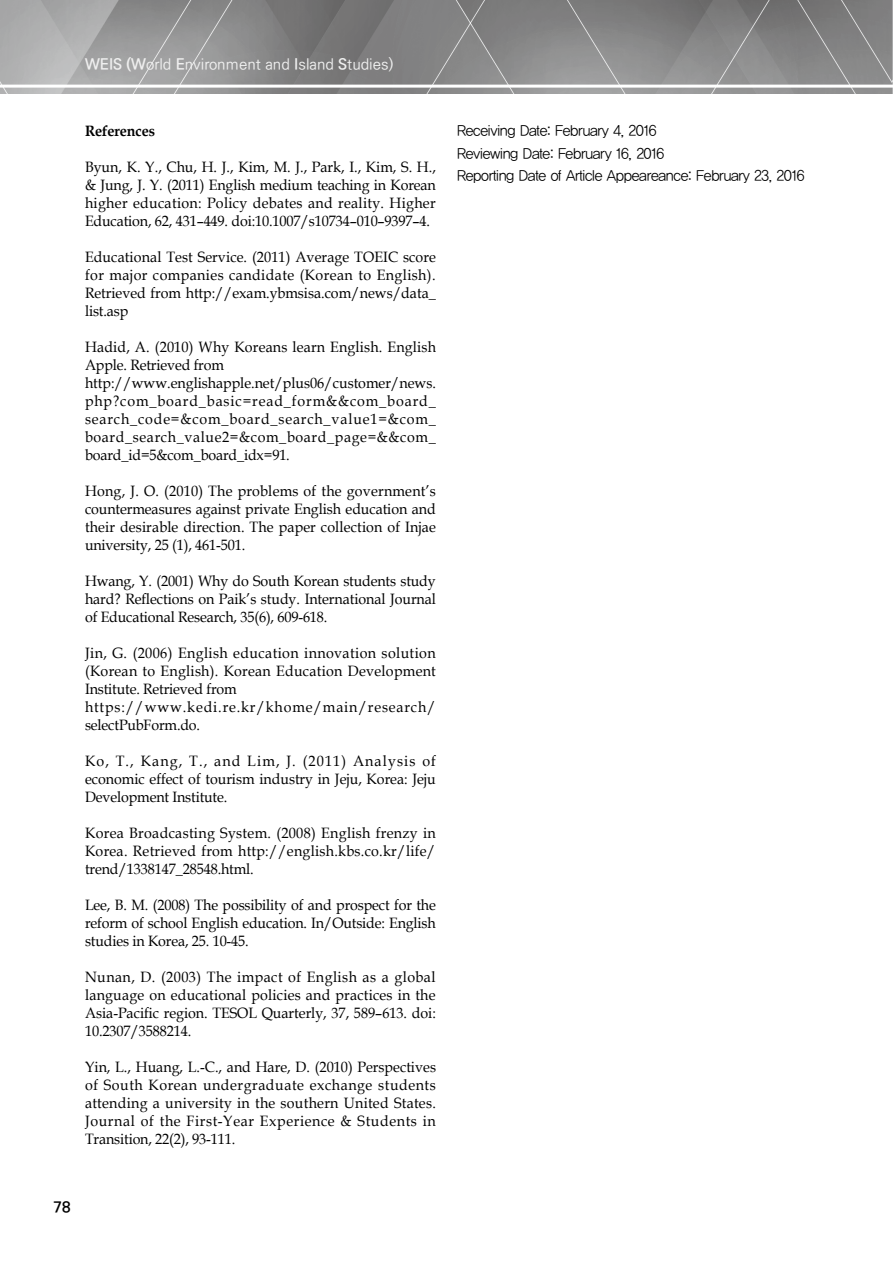
<style>
.page{position:relative;width:893px;height:1263px;background:#fff}
.page>*{position:absolute;margin:0;border:0;box-sizing:border-box;transform-origin:0 0}
.t1{font:15px/18px "Book Antiqua";color:#000;text-align:justify;scale:.95 1}
.t2{font:15px/18px "Book Antiqua";letter-spacing:.02em;color:#000;scale:.95 1}
.t3{font:15px/22.5px "YDVYGO Std 12";letter-spacing:-.02em;color:#000;scale:.95 1}
.t4{font:500 15px "Ko Pub Dotum";color:#efefef}
.t5{font:700 15px "Book Antiqua";letter-spacing:-.01em;color:#000;scale:.95 1}
.t6{font:700 15px "Ko Pub Dotum";color:#000}
.s1{font-weight:700}
</style>
<div class="page">
<img style="left:0;top:0;width:893px;height:94px">
<hr style="left:0;top:85px;width:893px;height:3px;background:#fff">
<p class="t4" style="left:85px;top:57px;width:310px"><span class="s1">WEIS (W</span>orld <span class="s1">E</span>nvironment and <span class="s1">I</span>sland <span class="s1">S</span>tudies)</p>
<p class="t5" style="left:85px;top:121px;width:75px">References</p>
<p class="t1" style="left:85px;top:158px;width:371px">Byun, K. Y., Chu, H. J., Kim, M. J., Park, I., Kim, S. H., &amp; Jung, J. Y. (2011) English medium teaching in Korean higher education: Policy debates and reality. Higher Education, 62, 431–449. doi:10.1007/s10734–010–9397–4.</p>
<p class="t1" style="left:85px;top:248px;width:371px">Educational Test Service. (2011) Average TOEIC score for major companies candidate (Korean to English).<br>Retrieved from http://exam.ybmsisa.com/news/data_ list.asp</p>
<p class="t1" style="left:85px;top:338px;width:371px;text-align:left">Hadid, A. (2010) Why Koreans learn English. English Apple. Retrieved from http://www.englishapple.net/plus06/customer/news. php?com_board_basic=read_form&amp;&amp;com_board_ search_code=&amp;com_board_search_value1=&amp;com_ board_search_value2=&amp;com_board_page=&amp;&amp;com_ board_id=5&amp;com_board_idx=91.</p>
<p class="t1" style="left:85px;top:482px;width:371px">Hong, J. O. (2010) The problems of the government’s countermeasures against private English education and their desirable direction. The paper collection of Injae university, 25 (1), 461-501.</p>
<p class="t1" style="left:85px;top:572px;width:371px">Hwang, Y. (2001) Why do South Korean students study hard? Reflections on Paik’s study. International Journal of Educational Research, 35(6), 609-618.</p>
<p class="t2" style="left:85px;top:644px;width:371px">Jin, G. (2006) English education innovation solution (Korean to English). Korean Education Development Institute. Retrieved from https://www.kedi.re.kr/khome/main/research/ selectPubForm.do.</p>
<p class="t1" style="left:85px;top:752px;width:371px">Ko, T., Kang, T., and Lim, J. (2011) Analysis of economic effect of tourism industry in Jeju, Korea: Jeju Development Institute.</p>
<p class="t1" style="left:85px;top:824px;width:371px">Korea Broadcasting System. (2008) English frenzy in Korea. Retrieved from http://english.kbs.co.kr/life/ trend/1338147_28548.html.</p>
<p class="t1" style="left:85px;top:896px;width:371px">Lee, B. M. (2008) The possibility of and prospect for the reform of school English education. In/Outside: English studies in Korea, 25. 10-45.</p>
<p class="t1" style="left:85px;top:968px;width:371px">Nunan, D. (2003) The impact of English as a global language on educational policies and practices in the Asia-Pacific region. TESOL Quarterly, 37, 589–613. doi:<br>10.2307/3588214.</p>
<p class="t1" style="left:85px;top:1058px;width:371px">Yin, L., Huang, L.-C., and Hare, D. (2010) Perspectives of South Korean undergraduate exchange students attending a university in the southern United States.<br>Journal of the First-Year Experience &amp; Students in Transition, 22(2), 93-111.</p>
<p class="t6" style="left:54px;top:1199px;width:18px">78</p>
<p class="t3" style="left:457px;top:120px;width:367px">Receiving Date: February 4, 2016<br>Reviewing Date: February 16, 2016<br>Reporting Date of Article Appeareance: February 23, 2016</p>
</div>
